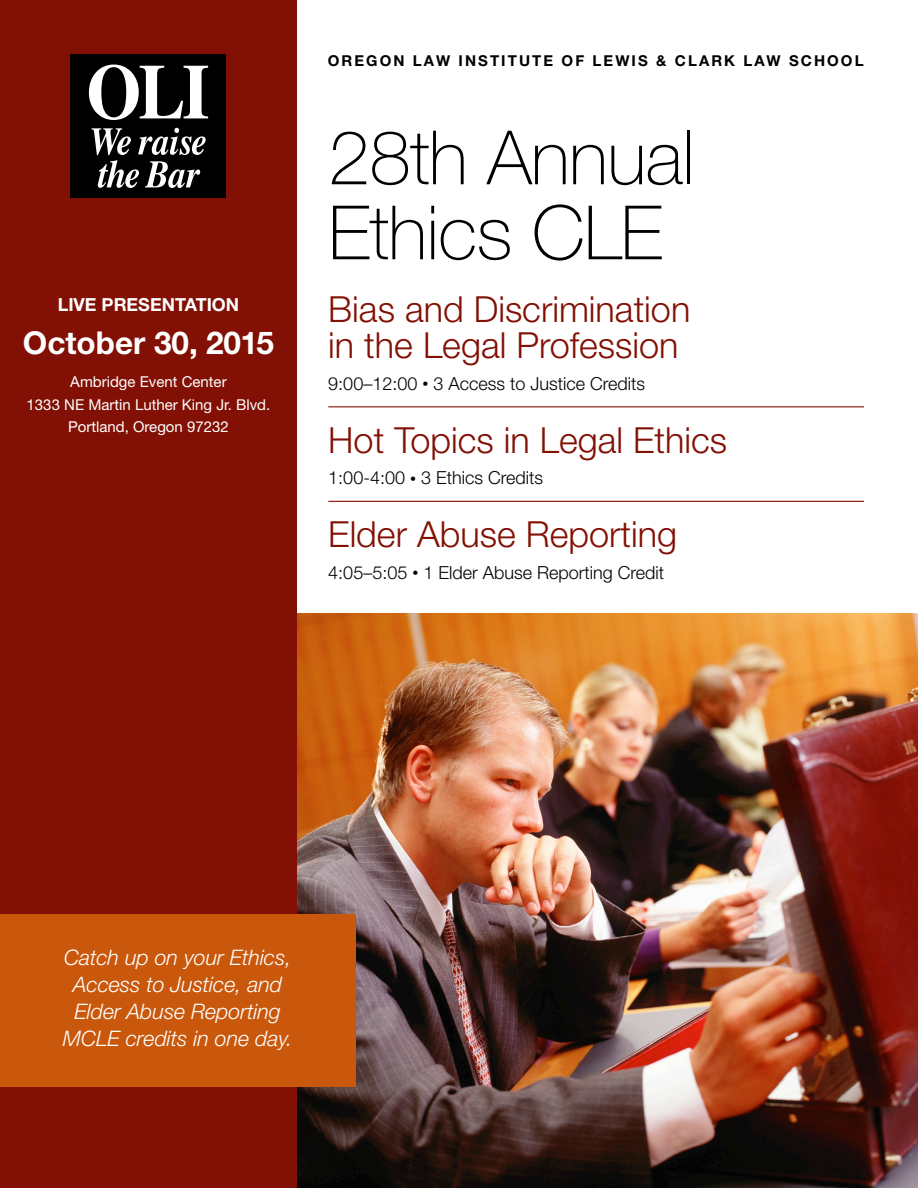
<style>
.page{position:relative;width:918px;height:1188px;background:#fff}
.page>*{position:absolute;margin:0;border:0;box-sizing:border-box;transform-origin:0 0}
.t1{font:100 75px/75px "Helvetica Neue";letter-spacing:-.01em;color:#000}
.schedule{font:300 36px/36px "Helvetica Neue";color:#821004}
.t2{font:700 31.5px "Helvetica Neue";color:#fff}
.t3{font:italic 300 21.3px/27px "Helvetica Neue";color:#fff;text-align:center}
.schedule-2{font:300 18px "Helvetica Neue";color:#000}
.t4{font:700 18px "Helvetica Neue";color:#fff}
.t5{font:15px/22.5px "Helvetica Neue";color:#fff;text-align:center}
.t6{font:700 15px "Helvetica Neue";letter-spacing:.14em;color:#000}
.s1{font-size:12px}
</style>
<div class="page">
<img style="left:297px;top:613px;width:621px;height:575px">
<div style="left:0;top:0;width:297px;height:1188px;background:#821004"></div>
<div style="left:71px;top:54px;width:155px;height:143px;background:#000"></div>
<svg style="left:91px;top:128px;width:115px;height:60px"></svg>
<svg style="left:89px;top:65px;width:119px;height:55px"></svg>
<div style="left:0;top:914px;width:355px;height:172px;background:#c9580c"></div>
<hr style="left:328px;top:406px;width:536px;height:1px;background:#821004">
<hr style="left:328px;top:501px;width:536px;height:1px;background:#821004">
<p class="t4" style="left:58px;top:293px;width:183px">LIVE PRESENTATION</p>
<p class="t2" style="left:23px;top:323px;width:253px">October 30, 2015</p>
<p class="t5" style="left:27px;top:370px;width:245px">Ambridge Event Center<br>1333 NE Martin Luther King Jr. Blvd.<br>Portland, Oregon 97232</p>
<p class="t6" style="left:328px;top:51px;width:537px">OREGON LAW INSTITUTE OF LEWIS &amp; CLARK LAW SCHOOL</p>
<p class="t1" style="left:328px;top:120px;width:368px">28th Annual<br>Ethics CLE</p>
<p class="schedule" style="left:328px;top:291px;width:364px">Bias and Discrimination in the Legal Profession</p>
<p class="schedule-2" style="left:328px;top:372px;width:318px">9:00–12:00 <span class="s1">•</span> 3 Access to Justice Credits</p>
<p class="schedule" style="left:328px;top:421px;width:400px">Hot Topics in Legal Ethics</p>
<p class="schedule-2" style="left:328px;top:467px;width:216px">1:00-4:00 <span class="s1">•</span> 3 Ethics Credits</p>
<p class="schedule" style="left:328px;top:516px;width:350px">Elder Abuse Reporting</p>
<p class="schedule-2" style="left:328px;top:561px;width:337px">4:05–5:05 <span class="s1">•</span> 1 Elder Abuse Reporting Credit</p>
<p class="t3" style="left:63px;top:944px;width:231px">Catch up on your Ethics,<br>Access to Justice, and<br>Elder Abuse Reporting<br>MCLE credits in one day.</p>
</div>
